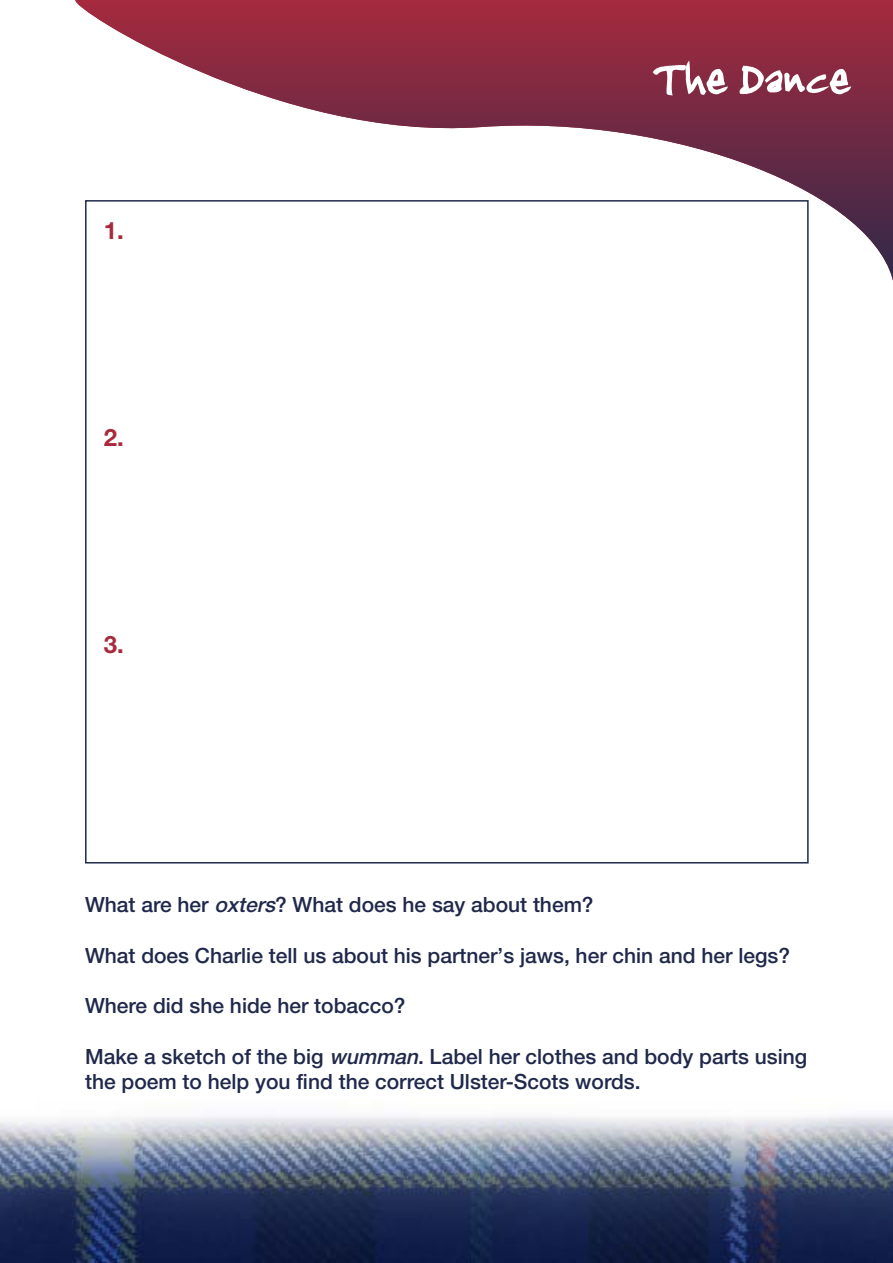
<style>
.page{position:relative;width:893px;height:1263px;background:#fff}
.page>*{position:absolute;margin:0;border:0;box-sizing:border-box;transform-origin:0 0}
.t1{font:63px "Jenkinsv 20 Thik";color:#fff}
.t2{font:700 24px "Helvetica Neue";color:#a82a3d}
.t3{font:500 21px/25.2px "Helvetica Neue";color:#20294b}
.s1{font-style:italic}
</style>
<div class="page">
<img style="left:0;top:1115px;width:892px;height:147px">
<svg style="left:75px;top:0;width:818px;height:281px"></svg>
<p class="t2" style="left:104px;top:222px;width:21px">1.</p>
<p class="t2" style="left:104px;top:429px;width:21px">2.</p>
<p class="t2" style="left:104px;top:636px;width:21px">3.</p>
<h1 class="t1" style="left:652px;top:43px;width:200px">The Dance</h1>
<p class="t3" style="left:85px;top:894px;width:510px">What are her <span class="s1">oxters</span>? What does he say about them?</p>
<p class="t3" style="left:85px;top:945px;width:707px">What does Charlie tell us about his partner’s jaws, her chin and her legs?</p>
<p class="t3" style="left:85px;top:995px;width:322px">Where did she hide her tobacco?</p>
<p class="t3" style="left:85px;top:1045px;width:724px">Make a sketch of the big <span class="s1">wumman</span>. Label her clothes and body parts using the poem to help you find the correct Ulster-Scots words.</p>
</div>
